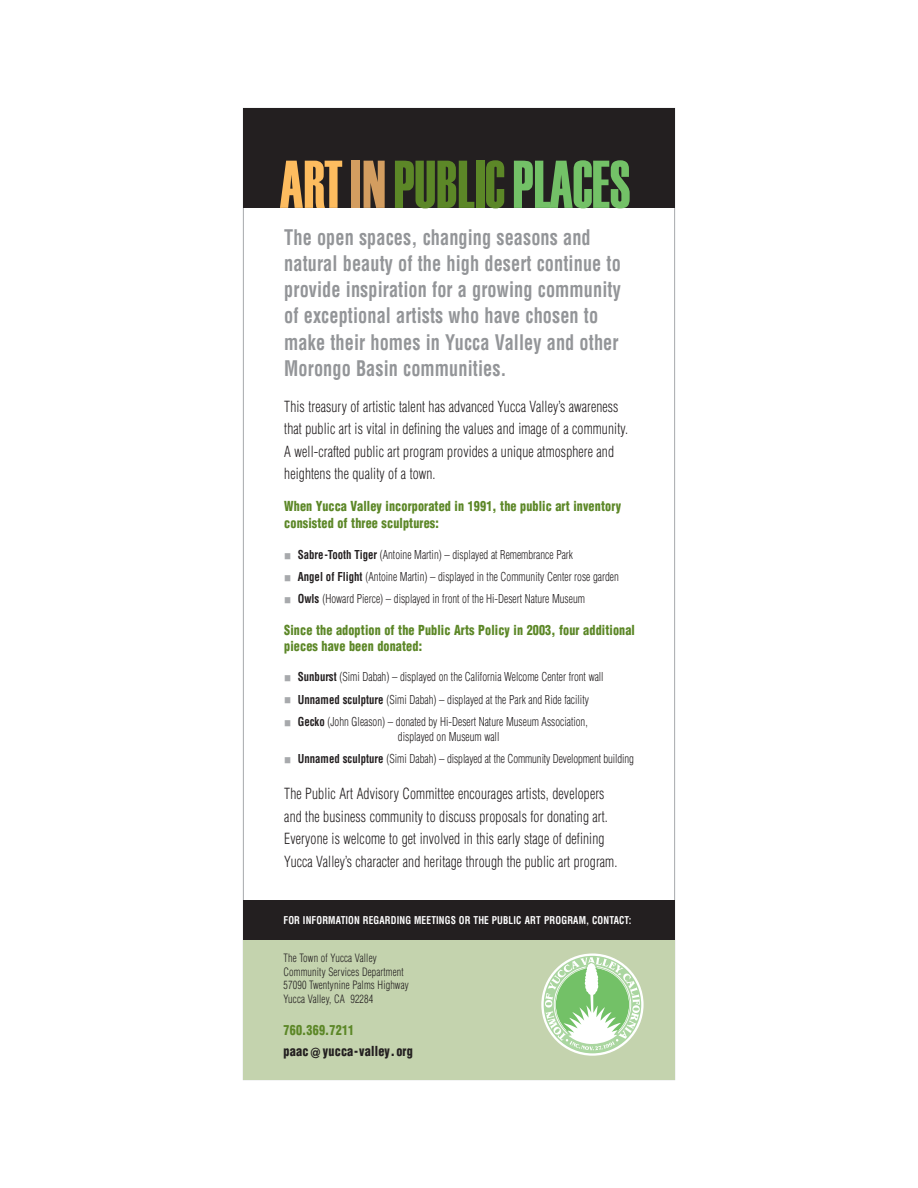
<style>
.page{position:relative;width:918px;height:1188px;background:#fff}
.page>*{position:absolute;margin:0;border:0;box-sizing:border-box;transform-origin:0 0}
.t1{font:67.5px "Haettenschweiler";letter-spacing:.01em;color:#5c8727;scale:.8 1}
.t2{font:700 condensed 21px/26.2px "Helvetica";letter-spacing:.005em;color:#939598;scale:.87 1}
.t3{font:300 condensed 15px/22.5px "Helvetica";letter-spacing:.01em;color:#231f20;scale:.9 1}
.t4{font:900 condensed 13.5px/17.2px "Helvetica";letter-spacing:.01em;color:#5c8727;scale:.9 1}
.t5{font:900 condensed 13.5px "Helvetica";letter-spacing:.02em;color:#231f20;scale:.9 1}
.t6{font:300 condensed 12px/22.4px "Helvetica";color:#231f20;scale:.9 1}
.t7{font:300 condensed 11.25px/13.6px "Helvetica";letter-spacing:.015em;color:#231f20;scale:.9 1}
.t8{font:700 condensed 10.5px "Helvetica";letter-spacing:.015em;color:#fff;scale:.9 1}
.s1{color:#fdbc5f}
.s2{color:#d39d60}
.s3{color:#73c167}
.s4{font-weight:700}
</style>
<div class="page">
<div style="left:243px;top:109px;width:432px;height:99px;background:#231f20"></div>
<div style="left:243px;top:900px;width:432px;height:40px;background:#231f20"></div>
<div style="left:243px;top:940px;width:432px;height:140px;background:#c4d3ae"></div>
<svg style="left:541px;top:953px;width:103px;height:103px"></svg>
<svg style="left:545px;top:957px;width:95px;height:93px"></svg>
<h1 class="t1" style="left:280px;top:161px;width:440px"><span class="s1">ART</span><span class="s2">IN</span> PUBLIC<span class="s3">PLACES</span></h1>
<p class="t2" style="left:284px;top:225px;width:388px">The open spaces, changing seasons and natural beauty of the high desert continue to provide inspiration for a growing community of exceptional artists who have chosen to make their homes in Yucca Valley and other Morongo Basin communities.</p>
<p class="t3" style="left:284px;top:396px;width:383px">This treasury of artistic talent has advanced Yucca Valley’s awareness that public art is vital in defining the values and image of a community.<br>A well-crafted public art program provides a unique atmosphere and heightens the quality of a town.</p>
<p class="t4" style="left:284px;top:499px;width:376px">When Yucca Valley incorporated in 1991, the public art inventory consisted of three sculptures:</p>
<p class="t6" style="left:298px;top:544px;width:358px"><span class="s4">Sabre-Tooth Tiger</span> (Antoine Martin) – displayed at Remembrance Park<br><span class="s4">Angel of Flight</span> (Antoine Martin) – displayed in the Community Center rose garden<br><span class="s4">Owls</span> (Howard Pierce) – displayed in front of the Hi-Desert Nature Museum</p>
<p class="t4" style="left:284px;top:623px;width:391px;line-height:16.2px">Since the adoption of the Public Arts Policy in 2003, four additional pieces have been donated:</p>
<p class="t6" style="left:298px;top:667px;width:341px"><span class="s4">Sunburst</span> (Simi Dabah) – displayed on the California Welcome Center front wall<br><span class="s4">Unnamed sculpture</span> (Simi Dabah) – displayed at the Park and Ride facility<br><span class="s4">Gecko</span> (John Gleason) – donated by Hi-Desert Nature Museum Association,</p>
<p class="t6" style="left:298px;top:726px;width:375px;text-indent:100px">displayed on Museum wall<br><span class="s4">Unnamed sculpture</span> (Simi Dabah) – displayed at the Community Development building</p>
<p class="t3" style="left:284px;top:784px;width:372px">The Public Art Advisory Committee encourages artists, developers and the business community to discuss proposals for donating art.<br>Everyone is welcome to get involved in this early stage of defining Yucca Valley’s character and heritage through the public art program.</p>
<p class="t8" style="left:284px;top:917px;width:388px">FOR INFORMATION REGARDING MEETINGS OR THE PUBLIC ART PROGRAM, CONTACT:</p>
<p class="t7" style="left:284px;top:952px;width:141px">The Town of Yucca Valley<br>Community Services Department<br>57090 Twentynine Palms Highway<br>Yucca Valley, CA 92284</p>
<p class="t4" style="left:284px;top:1022px;width:80px">760.369.7211</p>
<p class="t5" style="left:284px;top:1046px;width:145px">paac @ yucca-valley.org</p>
</div>
